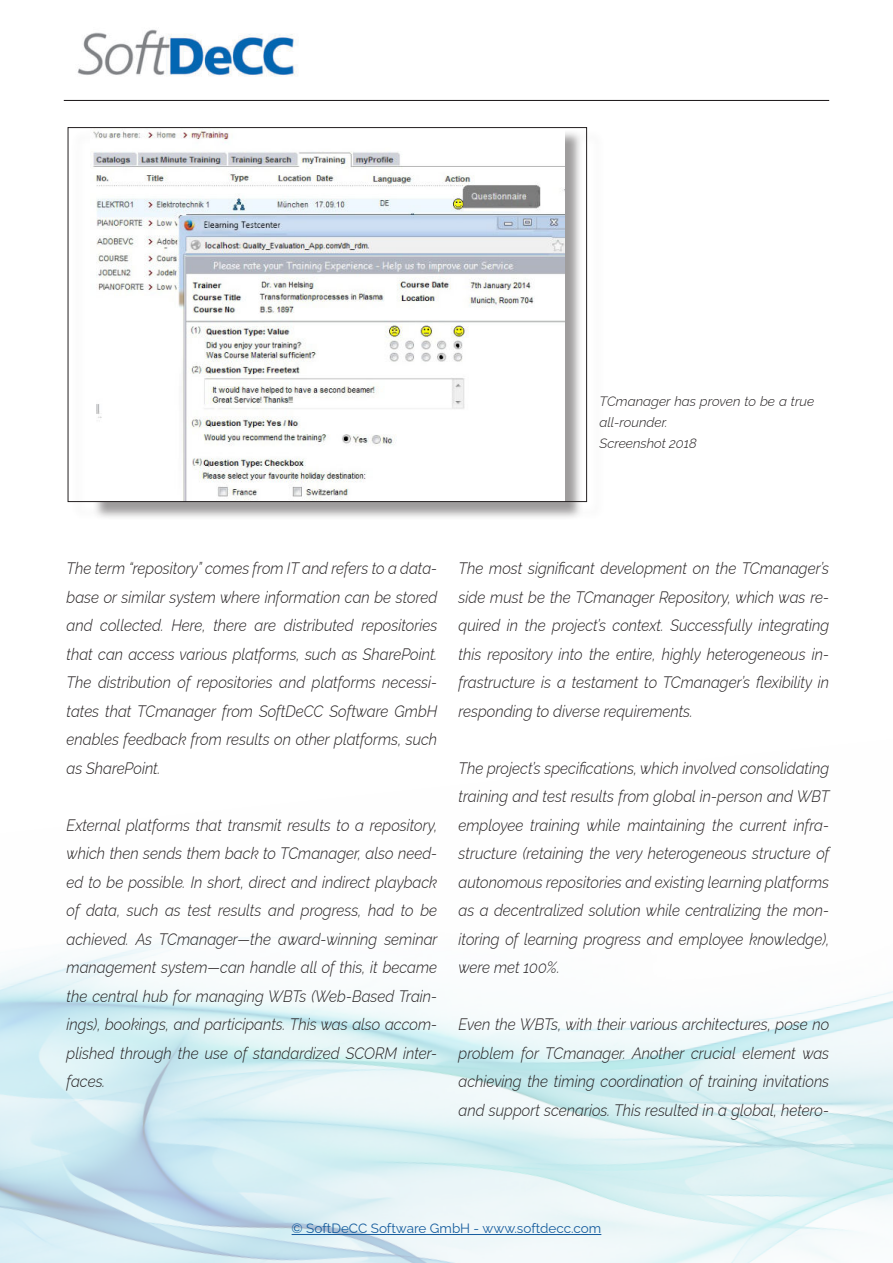
<style>
.page{position:relative;width:893px;height:1263px;background:#fff}
.page>*{position:absolute;margin:0;border:0;box-sizing:border-box;transform-origin:0 0}
.t1{font:italic 300 16.5px/28.5px "Raleway";color:#231f20;text-align:justify;scale:.91 1}
.t2{font:italic 300 13.5px/21px "Raleway";color:#231f20}
.t3{font:13.5px "Raleway";color:#175d9e}
</style>
<div class="page">
<img style="left:0;top:938px;width:893px;height:325px">
<img style="left:77px;top:29px;width:220px;height:48px">
<hr style="left:64px;top:100px;width:765px;height:1px;background:#231f20">
<hr style="left:292px;top:1234px;width:309px;height:1px;background:#175d9e">
<div style="left:70px;top:130px;width:535px;height:391px;background:#231f20;opacity:.44"></div>
<img style="left:90px;top:130px;width:475px;height:370px">
<p class="t2" style="left:600px;top:389px;width:216px">TCmanager has proven to be a true all-rounder.<br>Screenshot 2018</p>
<p class="t1" style="left:67px;top:552px;width:409px">The term “repository” comes from IT and refers to a data&shy;base or similar system where information can be stored and collected. Here, there are distributed repositories that can access various platforms, such as SharePoint.<br>The distribution of repositories and platforms necessi&shy;tates that TCmanager from SoftDeCC Software GmbH enables feedback from results on other platforms, such as SharePoint.</p>
<p class="t1" style="left:67px;top:809px;width:409px">External platforms that transmit results to a repository, which then sends them back to TCmanager, also need&shy;ed to be possible. In short, direct and indirect playback of data, such as test results and progress, had to be achieved. As TCmanager—the award-winning seminar management system—can handle all of this, it became the central hub for managing WBTs (Web-Based Train&shy;ings), bookings, and participants. This was also accom&shy;plished through the use of standardized SCORM inter&shy;faces.</p>
<p class="t1" style="left:459px;top:552px;width:409px">The most significant development on the TCmanager’s side must be the TCmanager Repository, which was re&shy;quired in the project’s context. Successfully integrating this repository into the entire, highly heterogeneous in&shy;frastructure is a testament to TCmanager’s flexibility in responding to diverse requirements.</p>
<p class="t1" style="left:459px;top:752px;width:409px">The project’s specifications, which involved consolidating training and test results from global in-person and WBT employee training while maintaining the current infra&shy;structure (retaining the very heterogeneous structure of autonomous repositories and existing learning platforms as a decentralized solution while centralizing the mon&shy;itoring of learning progress and employee knowledge), were met 100%.</p>
<p class="t1" style="left:459px;top:1008px;width:409px">Even the WBTs, with their various architectures, pose no problem for TCmanager. Another crucial element was achieving the timing coordination of training invitations and support scenarios. This resulted in a global, hetero-</p>
<p class="t3" style="left:292px;top:1223px;width:311px">© SoftDeCC Software GmbH - www.softdecc.com</p>
</div>
